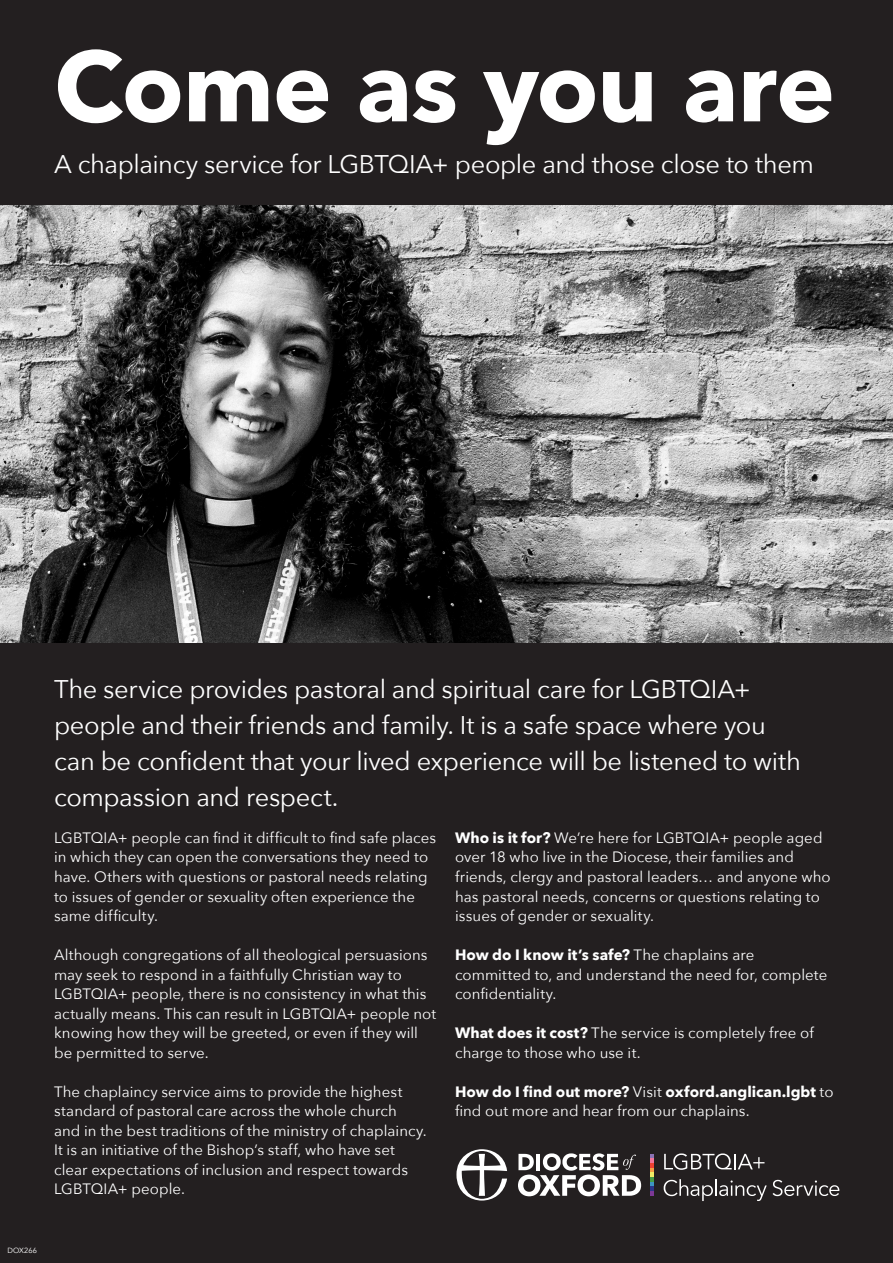
<style>
.page{position:relative;width:893px;height:1263px;background:#231f20}
.page>*{position:absolute;margin:0;border:0;box-sizing:border-box;transform-origin:0 0}
.t1{font:700 99px "Avenir Next";letter-spacing:-.015em;color:#fff}
.t2{font:25.5px/36px "Avenir Next";letter-spacing:-.015em;color:#fff}
.t3{font:15px/19.5px "Avenir Next";letter-spacing:.005em;color:#fff}
.t4{font:7.5px "Avenir";letter-spacing:.02em;color:#fff}
.s1{font-weight:700}
</style>
<div class="page">
<img style="left:0;top:205px;width:893px;height:437px">
<svg style="left:518px;top:1153px;width:123px;height:43px"></svg>
<svg style="left:456px;top:1149px;width:51px;height:51px"></svg>
<svg style="left:651px;top:1154px;width:3px;height:42px"></svg>
<svg style="left:664px;top:1179px;width:103px;height:22px"></svg>
<svg style="left:773px;top:1180px;width:66px;height:16px"></svg>
<svg style="left:664px;top:1153px;width:100px;height:17px"></svg>
<p class="t1" style="left:54px;top:1px;width:782px">Come as you are</p>
<p class="t2" style="left:54px;top:145px;width:761px">A chaplaincy service for LGBTQIA+ people and those close to them</p>
<p class="t2" style="left:54px;top:670px;width:748px">The service provides pastoral and spiritual care for LGBTQIA+ people and their friends and family. It is a safe space where you can be confident that your lived experience will be listened to with compassion and respect.</p>
<p class="t3" style="left:54px;top:827px;width:384px">LGBTQIA+ people can find it difficult to find safe places in which they can open the conversations they need to have. Others with questions or pastoral needs relating to issues of gender or sexuality often experience the same difficulty.</p>
<p class="t3" style="left:54px;top:944px;width:384px">Although congregations of all theological persuasions may seek to respond in a faithfully Christian way to LGBTQIA+ people, there is no consistency in what this actually means. This can result in LGBTQIA+ people not knowing how they will be greeted, or even if they will be permitted to serve.</p>
<p class="t3" style="left:54px;top:1081px;width:374px">The chaplaincy service aims to provide the highest standard of pastoral care across the whole church and in the best traditions of the ministry of chaplaincy.<br>It is an initiative of the Bishop’s staff, who have set clear expectations of inclusion and respect towards LGBTQIA+ people.</p>
<p class="t3" style="left:455px;top:827px;width:377px"><span class="s1">Who is it for?</span> We’re here for LGBTQIA+ people aged over 18 who live in the Diocese, their families and friends, clergy and pastoral leaders… and anyone who has pastoral needs, concerns or questions relating to issues of gender or sexuality.</p>
<p class="t3" style="left:455px;top:944px;width:374px"><span class="s1">How do I know it’s safe?</span> The chaplains are committed to, and understand the need for, complete confidentiality.</p>
<p class="t3" style="left:455px;top:1022px;width:360px"><span class="s1">What does it cost?</span> The service is completely free of charge to those who use it.</p>
<p class="t3" style="left:455px;top:1081px;width:380px"><span class="s1">How do I find out more?</span> Visit <span class="s1">oxford.anglican.lgbt</span> to find out more and hear from our chaplains.</p>
<p class="t4" style="left:7px;top:1246px;width:31px">DOX266</p>
</div>
